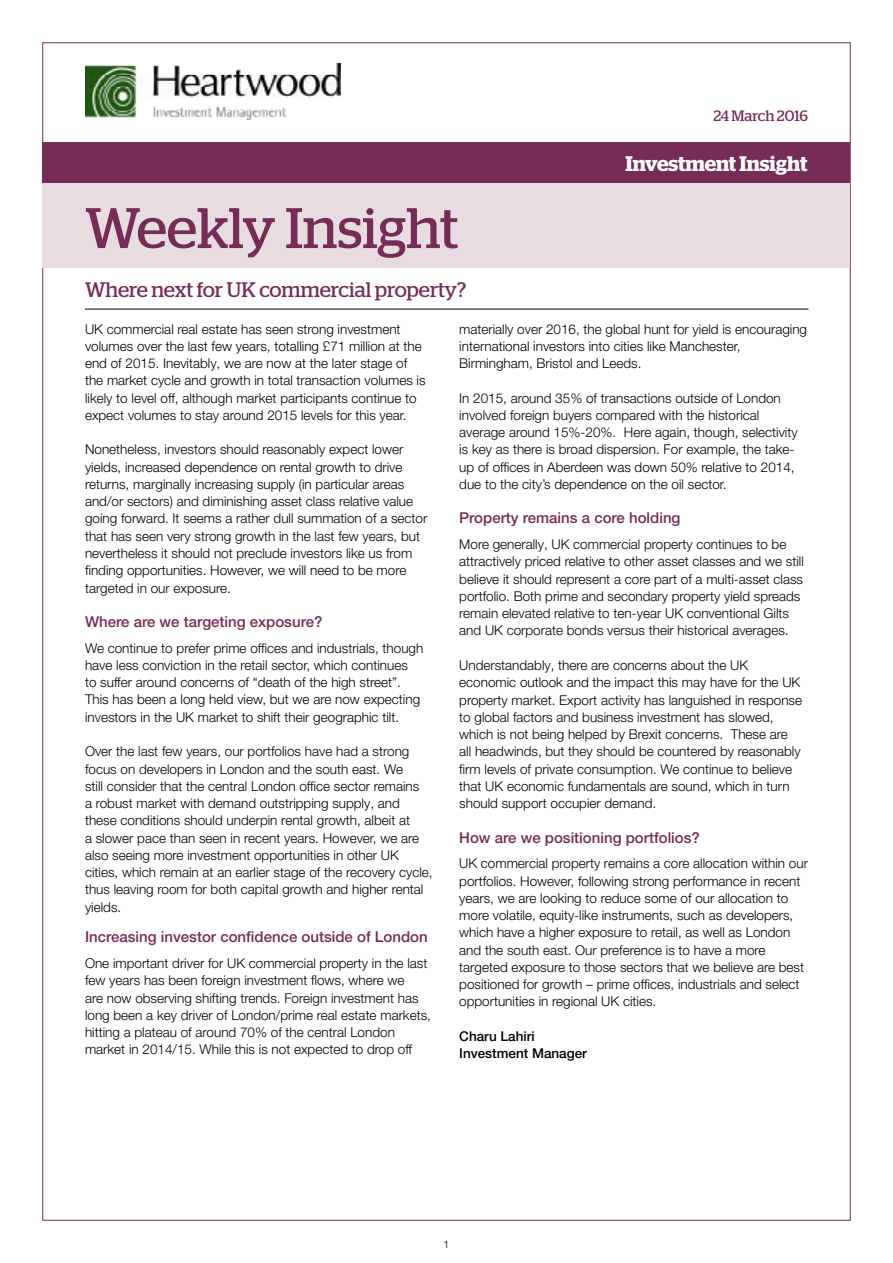
<style>
.page{position:relative;width:893px;height:1263px;background:#fff}
.page>*{position:absolute;margin:0;border:0;box-sizing:border-box;transform-origin:0 0}
.t1{font:57px "Stag";color:#752c56}
.t2{font:21px "Stag";letter-spacing:-.005em;color:#752c56}
.t3{font:600 21px "Stag";color:#fff}
.t4{font:500 15px "Helvetica Neue LT Pro";color:#752c56}
.t5{font:15px "Stag";letter-spacing:-.005em;color:#752c56}
.t6{font:300 13.5px/17.2px "Helvetica Neue LT Pro";color:#000}
.t7{font:500 13.5px/17.2px "Helvetica Neue LT Pro";color:#000}
.t8{font:300 10.5px "Helvetica Neue LT Pro";color:#000}
</style>
<div class="page">
<img style="left:85px;top:64px;width:256px;height:56px">
<div style="left:43px;top:183px;width:807px;height:85px;background:#e7dde1"></div>
<div style="left:43px;top:142px;width:807px;height:41px;background:#752c56"></div>
<hr style="left:85px;top:309px;width:723px;height:1px;background:#000">
<p class="t5" style="left:713px;top:107px;width:96px">24 March 2016</p>
<h1 class="t1" style="left:85px;top:195px;width:375px">Weekly Insight</h1>
<h2 class="t2" style="left:85px;top:277px;width:383px">Where next for UK commercial property?</h2>
<h2 class="t3" style="left:625px;top:151px;width:183px">Investment Insight</h2>
<p class="t6" style="left:85px;top:320px;width:342px">UK commercial real estate has seen strong investment volumes over the last few years, totalling £71 million at the end of 2015. Inevitably, we are now at the later stage of the market cycle and growth in total transaction volumes is likely to level off, although market participants continue to expect volumes to stay around 2015 levels for this year.</p>
<p class="t6" style="left:85px;top:441px;width:344px">Nonetheless, investors should reasonably expect lower yields, increased dependence on rental growth to drive returns, marginally increasing supply (in particular areas and/or sectors) and diminishing asset class relative value going forward. It seems a rather dull summation of a sector that has seen very strong growth in the last few years, but nevertheless it should not preclude investors like us from finding opportunities. However, we will need to be more targeted in our exposure.</p>
<p class="t4" style="left:85px;top:613px;width:239px">Where are we targeting exposure?</p>
<p class="t6" style="left:85px;top:639px;width:340px">We continue to prefer prime offices and industrials, though have less conviction in the retail sector, which continues<br>to suffer around concerns of “death of the high street”.<br>This has been a long held view, but we are now expecting investors in the UK market to shift their geographic tilt.</p>
<p class="t6" style="left:85px;top:742px;width:349px">Over the last few years, our portfolios have had a strong focus on developers in London and the south east. We<br>still consider that the central London office sector remains<br>a robust market with demand outstripping supply, and these conditions should underpin rental growth, albeit at<br>a slower pace than seen in recent years. However, we are also seeing more investment opportunities in other UK cities, which remain at an earlier stage of the recovery cycle, thus leaving room for both capital growth and higher rental yields.</p>
<p class="t4" style="left:85px;top:928px;width:344px">Increasing investor confidence outside of London</p>
<p class="t6" style="left:85px;top:954px;width:347px">One important driver for UK commercial property in the last few years has been foreign investment flows, where we<br>are now observing shifting trends. Foreign investment has long been a key driver of London/prime real estate markets, hitting a plateau of around 70% of the central London market in 2014/15. While this is not expected to drop off</p>
<p class="t6" style="left:459px;top:320px;width:349px">materially over 2016, the global hunt for yield is encouraging international investors into cities like Manchester,<br>Birmingham, Bristol and Leeds.</p>
<p class="t6" style="left:459px;top:389px;width:340px">In 2015, around 35% of transactions outside of London involved foreign buyers compared with the historical average around 15%-20%. Here again, though, selectivity is key as there is broad dispersion. For example, the take&shy;up of offices in Aberdeen was down 50% relative to 2014, due to the city’s dependence on the oil sector.</p>
<p class="t4" style="left:459px;top:509px;width:223px">Property remains a core holding</p>
<p class="t6" style="left:459px;top:535px;width:346px">More generally, UK commercial property continues to be attractively priced relative to other asset classes and we still believe it should represent a core part of a multi-asset class portfolio. Both prime and secondary property yield spreads remain elevated relative to ten-year UK conventional Gilts and UK corporate bonds versus their historical averages.</p>
<p class="t6" style="left:459px;top:656px;width:344px">Understandably, there are concerns about the UK economic outlook and the impact this may have for the UK property market. Export activity has languished in response to global factors and business investment has slowed, which is not being helped by Brexit concerns. These are all headwinds, but they should be countered by reasonably firm levels of private consumption. We continue to believe that UK economic fundamentals are sound, which in turn should support occupier demand.</p>
<p class="t4" style="left:459px;top:828px;width:242px">How are we positioning portfolios?</p>
<p class="t6" style="left:459px;top:854px;width:350px">UK commercial property remains a core allocation within our portfolios. However, following strong performance in recent years, we are looking to reduce some of our allocation to more volatile, equity-like instruments, such as developers, which have a higher exposure to retail, as well as London and the south east. Our preference is to have a more targeted exposure to those sectors that we believe are best positioned for growth – prime offices, industrials and select opportunities in regional UK cities.</p>
<p class="t7" style="left:459px;top:1027px;width:129px">Charu Lahiri<br>Investment Manager</p>
<p class="t8" style="left:444px;top:1238px;width:7px">1</p>
</div>
